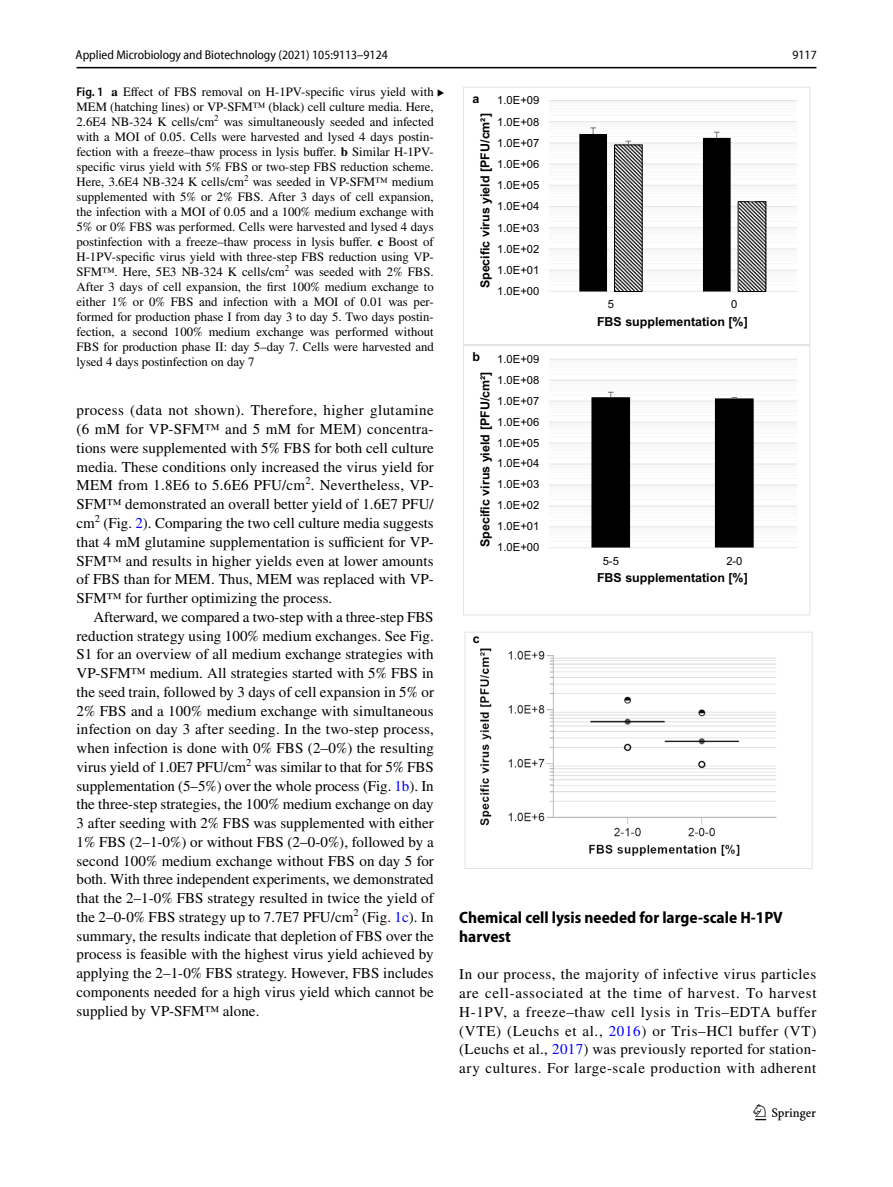
<style>
.page{position:relative;width:893px;height:1187px;background:#fff}
.page>*{position:absolute;margin:0;border:0;box-sizing:border-box;transform-origin:0 0}
.t1{font:22.5px "Springnew Regular 3";color:#000}
.t2{font:700 semi-condensed 16.5px/18.8px "Myriad Pro";color:#000}
.t3{font:15px/18.8px "STIX";letter-spacing:.005em;color:#000;text-align:justify}
.t4{font:12.75px/15px "STIX";color:#000}
.t5{font:semi-condensed 12.75px "Myriad Pro Unic";color:#000}
.t6{font:700 12.45px "Arial";color:#000}
.t7{font:11.25px "Arial";letter-spacing:-.005em;color:#000}
.s1{font-family:"Myriad Pro";font-weight:600;font-stretch:semi-condensed}
.s2{font-weight:700}
.s3{font-family:"STIX Math";font-size:12px}
.s4{color:#00f}
</style>
<div class="page">
<hr style="left:77px;top:67px;width:739px;height:1px;background:#000">
<img style="left:480px;top:100px;width:316px;height:755px">
<svg style="left:579px;top:127px;width:188px;height:165px"></svg>
<div style="left:463px;top:87px;width:347px;height:258px;border:1px solid #e3e3e3"></div>
<svg style="left:591px;top:392px;width:163px;height:155px"></svg>
<div style="left:463px;top:345px;width:347px;height:270px;border:1px solid #e3e3e3"></div>
<div style="left:465px;top:631px;width:348px;height:238px;border:1px solid #e3e3e3"></div>
<p class="t5" style="left:76px;top:50px;width:314px">Applied Microbiology and Biotechnology (2021) 105:9113–9124</p>
<p class="t5" style="left:792px;top:50px;width:26px">9117</p>
<p class="t4" style="left:77px;top:85px;width:370px"><span class="s1">Fig. 1</span> <span class="s2">a</span> Effect of FBS removal on H-1PV-specific virus yield with <span class="s3">▸ </span>MEM (hatching lines) or VP-SFM™ (black) cell culture media. Here, 2.6E4 NB-324 K cells/cm<sup>2</sup> was simultaneously seeded and infected with a MOI of 0.05. Cells were harvested and lysed 4 days postin&shy;fection with a freeze–thaw process in lysis buffer. <span class="s2">b</span> Similar H-1PV&shy;specific virus yield with 5% FBS or two-step FBS reduction scheme.<br>Here, 3.6E4 NB-324 K cells/cm<sup>2</sup> was seeded in VP-SFM™ medium supplemented with 5% or 2% FBS. After 3 days of cell expansion, the infection with a MOI of 0.05 and a 100% medium exchange with 5% or 0% FBS was performed. Cells were harvested and lysed 4 days postinfection with a freeze–thaw process in lysis buffer. <span class="s2">c</span> Boost of H-1PV-specific virus yield with three-step FBS reduction using VP-SFM™. Here, 5E3 NB-324 K cells/cm<sup>2</sup> was seeded with 2% FBS.<br>After 3 days of cell expansion, the first 100% medium exchange to either 1% or 0% FBS and infection with a MOI of 0.01 was per&shy;formed for production phase I from day 3 to day 5. Two days postin&shy;fection, a second 100% medium exchange was performed without FBS for production phase II: day 5–day 7. Cells were harvested and lysed 4 days postinfection on day 7</p>
<p class="t3" style="left:77px;top:402px;width:359px">process (data not shown). Therefore, higher glutamine (6 mM for VP-SFM™ and 5 mM for MEM) concentra&shy;tions were supplemented with 5% FBS for both cell culture media. These conditions only increased the virus yield for MEM from 1.8E6 to 5.6E6 PFU/cm<sup>2</sup>. Nevertheless, VP-SFM™ demonstrated an overall better yield of 1.6E7 PFU/ cm<sup>2</sup> (Fig. <span class="s4">2</span>). Comparing the two cell culture media suggests that 4 mM glutamine supplementation is sufficient for VP-SFM™ and results in higher yields even at lower amounts of FBS than for MEM. Thus, MEM was replaced with VP-SFM™ for further optimizing the process.</p>
<p class="t3" style="left:77px;top:608px;width:359px;text-indent:17px">Afterward, we compared a two-step with a three-step FBS reduction strategy using 100% medium exchanges. See Fig.<br>S1 for an overview of all medium exchange strategies with VP-SFM™ medium. All strategies started with 5% FBS in the seed train, followed by 3 days of cell expansion in 5% or 2% FBS and a 100% medium exchange with simultaneous infection on day 3 after seeding. In the two-step process, when infection is done with 0% FBS (2–0%) the resulting virus yield of 1.0E7 PFU/cm<sup>2</sup> was similar to that for 5% FBS supplementation (5–5%) over the whole process (Fig. <span class="s4">1b</span>). In the three-step strategies, the 100% medium exchange on day 3 after seeding with 2% FBS was supplemented with either 1% FBS (2–1-0%) or without FBS (2–0-0%), followed by a second 100% medium exchange without FBS on day 5 for both. With three independent experiments, we demonstrated that the 2–1-0% FBS strategy resulted in twice the yield of the 2–0-0% FBS strategy up to 7.7E7 PFU/cm<sup>2</sup> (Fig. <span class="s4">1c</span>). In summary, the results indicate that depletion of FBS over the process is feasible with the highest virus yield achieved by applying the 2–1-0% FBS strategy. However, FBS includes components needed for a high virus yield which cannot be supplied by VP-SFM™ alone.</p>
<p class="t6" style="left:472px;top:90px;width:8px">a</p>
<p class="t7" style="left:497px;top:93px;width:44px">1.0E+09</p>
<p class="t6" style="left:476px;top:288px;width:177px;rotate:-90deg">S p ci f ice ur iv s dleiy P[ F U mc / ] ²</p>
<p class="t7" style="left:497px;top:114px;width:44px">1.0E+08</p>
<p class="t7" style="left:497px;top:135px;width:44px">1.0E+07</p>
<p class="t7" style="left:497px;top:156px;width:44px">1.0E+06</p>
<p class="t7" style="left:497px;top:177px;width:44px">1.0E+05</p>
<p class="t7" style="left:497px;top:199px;width:44px">1.0E+04</p>
<p class="t7" style="left:497px;top:220px;width:44px">1.0E+03</p>
<p class="t7" style="left:497px;top:241px;width:44px">1.0E+02</p>
<p class="t7" style="left:497px;top:262px;width:44px">1.0E+01</p>
<p class="t7" style="left:497px;top:283px;width:44px">1.0E+00</p>
<p class="t6" style="left:472px;top:348px;width:9px">b</p>
<p class="t7" style="left:497px;top:351px;width:44px">1.0E+09</p>
<p class="t6" style="left:476px;top:547px;width:177px;rotate:-90deg">S p ci f ice ur iv s dleiy P[ F U mc / ] ²</p>
<p class="t7" style="left:497px;top:372px;width:44px">1.0E+08</p>
<p class="t7" style="left:497px;top:393px;width:44px">1.0E+07</p>
<p class="t7" style="left:497px;top:414px;width:44px">1.0E+06</p>
<p class="t7" style="left:497px;top:435px;width:44px">1.0E+05</p>
<p class="t7" style="left:497px;top:455px;width:44px">1.0E+04</p>
<p class="t7" style="left:497px;top:476px;width:44px">1.0E+03</p>
<p class="t7" style="left:497px;top:497px;width:44px">1.0E+02</p>
<p class="t7" style="left:497px;top:518px;width:44px">1.0E+01</p>
<p class="t7" style="left:497px;top:539px;width:44px">1.0E+00</p>
<p class="t6" style="left:473px;top:630px;width:8px">c</p>
<p class="t7" style="left:608px;top:297px;width:8px">5</p>
<p class="t7" style="left:731px;top:297px;width:8px">0</p>
<p class="t6" style="left:597px;top:313px;width:152px">FBS supplementation [%]</p>
<p class="t7" style="left:603px;top:553px;width:18px">5-5</p>
<p class="t7" style="left:726px;top:553px;width:18px">2-0</p>
<p class="t6" style="left:597px;top:569px;width:152px">FBS supplementation [%]</p>
<p class="t2" style="left:459px;top:908px;width:325px">Chemical cell lysis needed for large‑scale H‑1PV harvest</p>
<p class="t3" style="left:459px;top:965px;width:359px">In our process, the majority of infective virus particles are cell-associated at the time of harvest. To harvest H-1PV, a freeze–thaw cell lysis in Tris–EDTA buffer (VTE) (Leuchs et al., <span class="s4">2016</span>) or Tris–HCl buffer (VT) (Leuchs et al., <span class="s4">2017</span>) was previously reported for station&shy;ary cultures. For large-scale production with adherent</p>
<h1 class="t1" style="left:755px;top:1104px;width:62px">1 3</h1>
</div>
